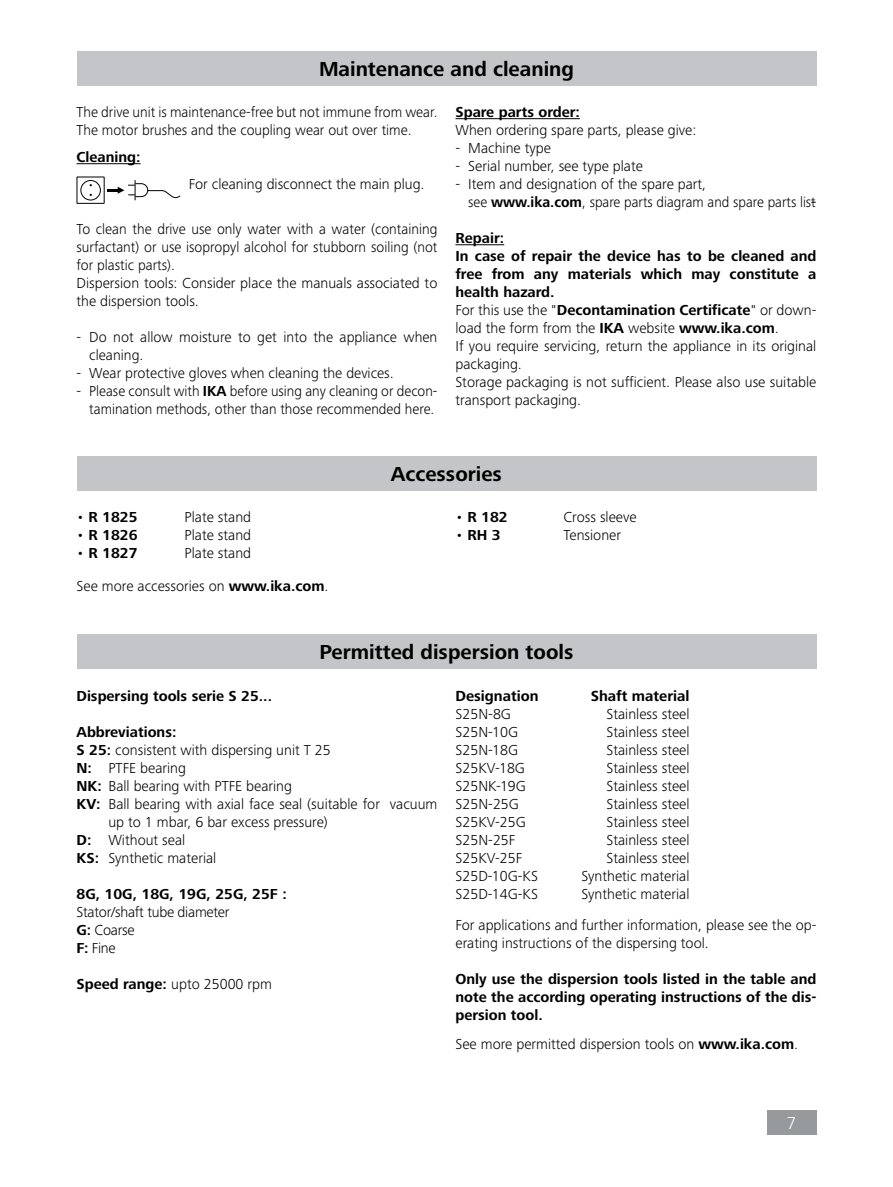
<style>
.page{position:relative;width:893px;height:1187px;background:#fff}
.page>*{position:absolute;margin:0;border:0;box-sizing:border-box;transform-origin:0 0}
.t1{font:700 21px "Frutiger Next IKA";color:#000}
.t2{font:300 18px "Frutiger Next IKA";color:#fff}
.t3{font:700 15.15px "Frutiger Next IKA";color:#000}
.t4{font:300 15px/18px "Frutiger Next IKA";color:#000}
.t5{font:700 15px/18px "Frutiger Next IKA";color:#000;text-align:justify}
.t6{font:300 15px/18px "Frutiger Next IKA";letter-spacing:-.02em;color:#000}
.s1{font-weight:700}
.s2{font-weight:300}
</style>
<div class="page">
<div style="left:767px;top:1110px;width:49px;height:25px;background:#979a9d"></div>
<hr style="left:455px;top:118px;width:125px;height:1px;background:#000">
<hr style="left:455px;top:244px;width:49px;height:1px;background:#000">
<hr style="left:77px;top:163px;width:64px;height:1px;background:#000">
<svg style="left:77px;top:176px;width:103px;height:28px"></svg>
<div style="left:77px;top:51px;width:739px;height:34px;background:#c3c5c8"></div>
<div style="left:77px;top:456px;width:739px;height:34px;background:#c3c5c8"></div>
<div style="left:77px;top:634px;width:739px;height:34px;background:#c3c5c8"></div>
<h1 class="t1" style="left:319px;top:57px;width:256px">Maintenance and cleaning</h1>
<p class="t4" style="left:77px;top:103px;width:362px">The drive unit is maintenance-free but not immune from wear.<br>The motor brushes and the coupling wear out over time.</p>
<p class="t5" style="left:77px;top:149px;width:66px">Cleaning:</p>
<p class="t4" style="left:189px;top:175px;width:237px">For cleaning disconnect the main plug.</p>
<p class="t4" style="left:77px;top:220px;width:362px">To clean the drive use only water with a water (containing surfactant) or use isopropyl alcohol for stubborn soiling (not for plastic parts).<br>Dispersion tools: Consider place the manuals associated to the dispersion tools.</p>
<p class="t4" style="left:89px;top:328px;width:350px;text-indent:-13px">- Do not allow moisture to get into the appliance when cleaning.</p>
<p class="t4" style="left:77px;top:364px;width:319px">- Wear protective gloves when cleaning the devices.</p>
<p class="t4" style="left:77px;top:382px;width:362px;text-align:right">- Please consult with <span class="s1">IKA</span> before using any cleaning or decon&shy;tamination methods, other than those recommended here.</p>
<p class="t5" style="left:455px;top:104px;width:126px">Spare parts order:</p>
<p class="t4" style="left:455px;top:121px;width:242px">When ordering spare parts, please give:</p>
<p class="t4" style="left:455px;top:139px;width:97px">- Machine type</p>
<p class="t4" style="left:455px;top:157px;width:189px">- Serial number, see type plate</p>
<p class="t4" style="left:468px;top:175px;width:349px;text-indent:-13px">- Item and designation of the spare part,<br>see <span class="s1">www.ika.com</span>, spare parts diagram and spare parts list</p>
<p class="t4" style="left:455px;top:229px;width:362px"><span class="s1">Repair:<br>In case of repair the device has to be cleaned and free from any materials which may constitute a health hazard.<br></span>For this use the "<span class="s1">Decontamination Certificate</span>" or down&shy;load the form from the <span class="s1">IKA</span> website <span class="s1">www.ika.com</span>.<br>If you require servicing, return the appliance in its original packaging.<br>Storage packaging is not sufficient. Please also use suitable transport packaging.</p>
<p class="t5" style="left:77px;top:509px;width:63px"><span class="s2">•</span> R 1825</p>
<p class="t4" style="left:185px;top:508px;width:68px">Plate stand</p>
<p class="t5" style="left:77px;top:527px;width:63px"><span class="s2">•</span> R 1826</p>
<p class="t4" style="left:185px;top:526px;width:68px">Plate stand</p>
<p class="t5" style="left:77px;top:545px;width:63px"><span class="s2">•</span> R 1827</p>
<p class="t4" style="left:185px;top:544px;width:68px">Plate stand</p>
<p class="t4" style="left:77px;top:576px;width:254px">See more accessories on <span class="s1">www.ika.com</span>.</p>
<h1 class="t1" style="left:391px;top:462px;width:113px">Accessories</h1>
<p class="t5" style="left:455px;top:509px;width:54px"><span class="s2">•</span> R 182</p>
<p class="t4" style="left:563px;top:508px;width:75px">Cross sleeve</p>
<p class="t5" style="left:455px;top:527px;width:47px"><span class="s2">•</span> RH 3</p>
<p class="t4" style="left:563px;top:526px;width:59px">Tensioner</p>
<h1 class="t1" style="left:320px;top:640px;width:255px">Permitted dispersion tools</h1>
<p class="t5" style="left:77px;top:687px;width:197px">Dispersing tools serie S 25...</p>
<p class="t5" style="left:77px;top:723px;width:101px">Abbreviations:</p>
<p class="t4" style="left:77px;top:741px;width:256px"><span class="s1">S 25:</span> consistent with dispersing unit T 25</p>
<p class="t4" style="left:77px;top:759px;width:111px"><span class="s1">N:</span> PTFE bearing</p>
<p class="t4" style="left:77px;top:777px;width:217px"><span class="s1">NK:</span> Ball bearing with PTFE bearing</p>
<p class="t4" style="left:77px;top:795px;width:362px"><span class="s1">KV:</span> Ball bearing with axial face seal (suitable for vacuum</p>
<p class="t4" style="left:108px;top:813px;width:221px">up to 1 mbar, 6 bar excess pressure)</p>
<p class="t4" style="left:77px;top:831px;width:110px"><span class="s1">D:</span> Without seal</p>
<p class="t4" style="left:77px;top:849px;width:141px"><span class="s1">KS:</span> Synthetic material</p>
<p class="t5" style="left:77px;top:885px;width:212px">8G, 10G, 18G, 19G, 25G, 25F :</p>
<p class="t6" style="left:77px;top:903px;width:155px">Stator/shaft tube diameter<br><span class="s1">G:</span> Coarse<br><span class="s1">F:</span> Fine</p>
<p class="t4" style="left:77px;top:975px;width:197px"><span class="s1">Speed range:</span> upto 25000 rpm</p>
<p class="t3" style="left:455px;top:687px;width:85px">Designation</p>
<p class="t3" style="left:591px;top:687px;width:100px">Shaft material</p>
<p class="t4" style="left:455px;top:705px;width:57px">S25N-8G</p>
<p class="t4" style="left:607px;top:705px;width:84px">Stainless steel</p>
<p class="t4" style="left:455px;top:723px;width:64px">S25N-10G</p>
<p class="t4" style="left:607px;top:723px;width:84px">Stainless steel</p>
<p class="t4" style="left:455px;top:741px;width:64px">S25N-18G</p>
<p class="t4" style="left:607px;top:741px;width:84px">Stainless steel</p>
<p class="t4" style="left:455px;top:759px;width:71px">S25KV-18G</p>
<p class="t4" style="left:607px;top:759px;width:84px">Stainless steel</p>
<p class="t4" style="left:455px;top:777px;width:72px">S25NK-19G</p>
<p class="t4" style="left:607px;top:777px;width:84px">Stainless steel</p>
<p class="t4" style="left:455px;top:795px;width:65px">S25N-25G</p>
<p class="t4" style="left:607px;top:795px;width:84px">Stainless steel</p>
<p class="t4" style="left:455px;top:813px;width:72px">S25KV-25G</p>
<p class="t4" style="left:607px;top:813px;width:84px">Stainless steel</p>
<p class="t4" style="left:455px;top:831px;width:61px">S25N-25F</p>
<p class="t4" style="left:607px;top:831px;width:84px">Stainless steel</p>
<p class="t4" style="left:455px;top:849px;width:68px">S25KV-25F</p>
<p class="t4" style="left:607px;top:849px;width:84px">Stainless steel</p>
<p class="t4" style="left:455px;top:867px;width:84px">S25D-10G-KS</p>
<p class="t4" style="left:582px;top:867px;width:109px">Synthetic material</p>
<p class="t4" style="left:455px;top:885px;width:84px">S25D-14G-KS</p>
<p class="t4" style="left:582px;top:885px;width:109px">Synthetic material</p>
<p class="t4" style="left:455px;top:916px;width:362px">For applications and further information, please see the op&shy;erating instructions of the dispersing tool.</p>
<p class="t5" style="left:455px;top:970px;width:362px">Only use the dispersion tools listed in the table and note the according operating instructions of the dis&shy;persion tool.</p>
<p class="t4" style="left:455px;top:1035px;width:344px">See more permitted dispersion tools on <span class="s1">www.ika.com</span>.</p>
<p class="t2" style="left:787px;top:1112px;width:11px">7</p>
</div>
